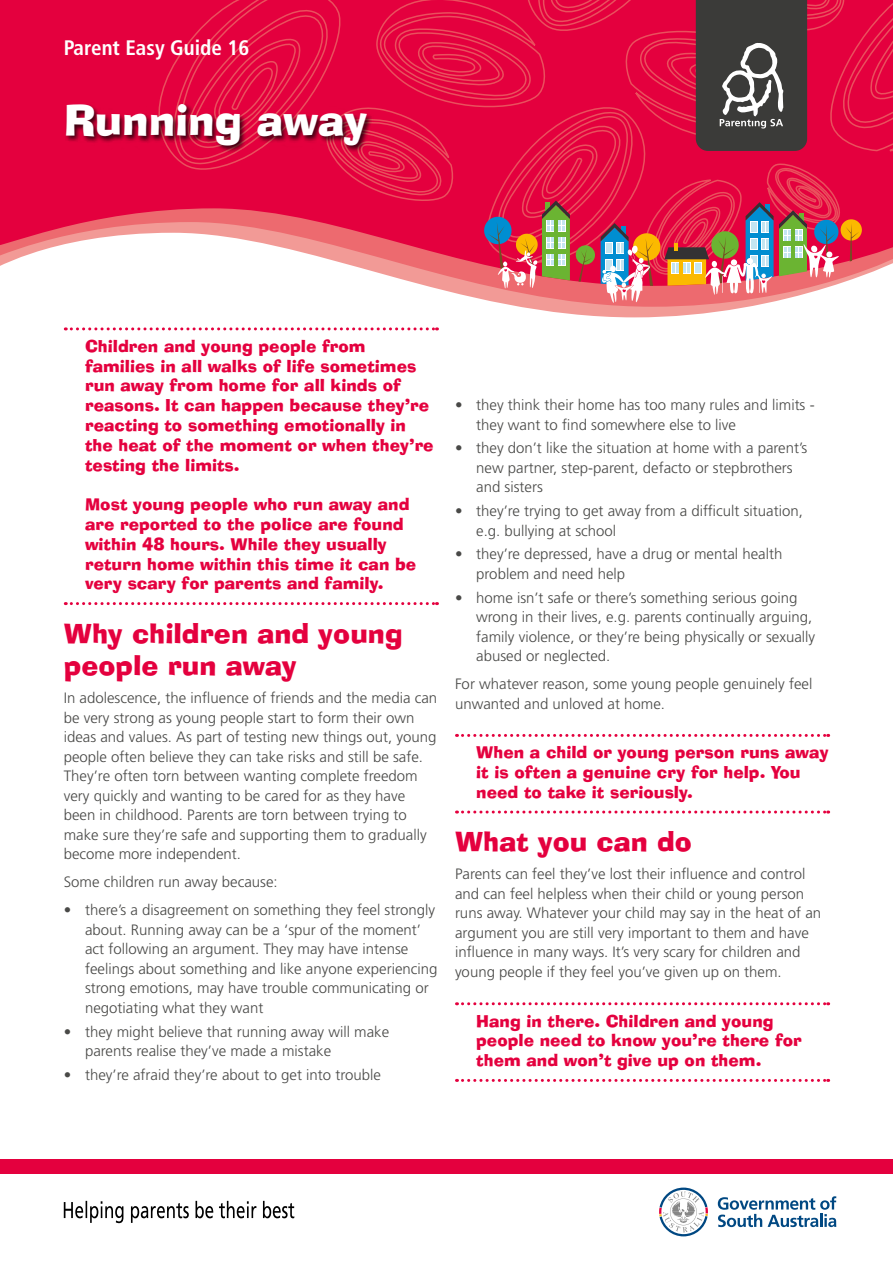
<style>
.page{position:relative;width:893px;height:1263px;background:#fff}
.page>*{position:absolute;margin:0;border:0;box-sizing:border-box;transform-origin:0 0}
.t1{font:42px "Ad Lib BT";color:#fff}
.t2{font:27px/32.4px "Ad Lib BT";color:#e4003e}
.t3{font:700 condensed 21px "Frutiger LT Std";color:#fff}
.t4{font:16.5px/19.8px "Ad Lib BT";color:#e4003e}
.t5{font:300 15px/19.5px "Frutiger LT Std";color:#494947}
</style>
<div class="page">
<svg style="left:522px;top:307px;width:224px;height:10px;fill:#f29a96"></svg>
<svg style="left:501px;top:303px;width:265px;height:4px"></svg>
<svg style="left:0;top:0;width:133px;height:266px;background:#e71f53"></svg>
<svg style="left:133px;top:0;width:760px;height:303px;background:#d6375b"></svg>
<svg style="left:64px;top:1201px;width:230px;height:22px"></svg>
<svg style="left:718px;top:1196px;width:118px;height:31px"></svg>
<svg style="left:659px;top:1187px;width:49px;height:49px"></svg>
<div style="left:0;top:1159px;width:893px;height:15px;background:#e4003e"></div>
<svg style="left:65px;top:327px;width:372px;height:3px"></svg>
<svg style="left:65px;top:602px;width:372px;height:3px"></svg>
<svg style="left:456px;top:734px;width:373px;height:3px"></svg>
<svg style="left:456px;top:810px;width:373px;height:3px"></svg>
<svg style="left:456px;top:1002px;width:373px;height:3px"></svg>
<svg style="left:456px;top:1079px;width:373px;height:3px"></svg>
<div style="left:65px;top:102px;width:309px;height:50px;background:#000;opacity:.75"></div>
<h3 class="t3" style="left:64px;top:36px;width:187px">Parent Easy Guide 16</h3>
<h1 class="t1" style="left:64px;top:93px;width:305px">Running away</h1>
<p class="t4" style="left:85px;top:336px;width:350px">Children and young people from families in all walks of life sometimes run away from home for all kinds of reasons. It can happen because they’re reacting to something emotionally in the heat of the moment or when they’re testing the limits.</p>
<p class="t4" style="left:85px;top:494px;width:333px">Most young people who run away and are reported to the police are found within 48 hours. While they usually return home within this time it can be very scary for parents and family.</p>
<h2 class="t2" style="left:64px;top:617px;width:341px">Why children and young people run away</h2>
<p class="t5" style="left:64px;top:689px;width:375px">In adolescence, the influence of friends and the media can be very strong as young people start to form their own ideas and values. As part of testing new things out, young people often believe they can take risks and still be safe.<br>They’re often torn between wanting complete freedom very quickly and wanting to be cared for as they have been in childhood. Parents are torn between trying to make sure they’re safe and supporting them to gradually become more independent.</p>
<p class="t5" style="left:64px;top:873px;width:215px">Some children run away because:</p>
<p class="t5" style="left:85px;top:901px;width:354px;text-indent:-21px">• there’s a disagreement on something they feel strongly about. Running away can be a ‘spur of the moment’ act following an argument. They may have intense feelings about something and like anyone experiencing strong emotions, may have trouble communicating or negotiating what they want</p>
<p class="t5" style="left:85px;top:1022px;width:306px;text-indent:-21px">• they might believe that running away will make parents realise they’ve made a mistake</p>
<p class="t5" style="left:64px;top:1065px;width:319px">• they’re afraid they’re about to get into trouble</p>
<p class="t5" style="left:476px;top:395px;width:340px;text-indent:-21px">• they think their home has too many rules and limits - they want to find somewhere else to live</p>
<p class="t5" style="left:476px;top:439px;width:333px;text-indent:-21px">• they don’t like the situation at home with a parent’s new partner, step-parent, defacto or stepbrothers and sisters</p>
<p class="t5" style="left:476px;top:501px;width:328px;text-indent:-21px">• they’re trying to get away from a difficult situation, e.g. bullying at school</p>
<p class="t5" style="left:476px;top:545px;width:308px;text-indent:-21px">• they’re depressed, have a drug or mental health problem and need help</p>
<p class="t5" style="left:476px;top:588px;width:340px;text-indent:-21px">• home isn’t safe or there’s something serious going wrong in their lives, e.g. parents continually arguing, family violence, or they’re being physically or sexually abused or neglected.</p>
<p class="t5" style="left:455px;top:674px;width:359px">For whatever reason, some young people genuinely feel unwanted and unloved at home.</p>
<p class="t4" style="left:476px;top:742px;width:354px">When a child or young person runs away it is often a genuine cry for help. You need to take it seriously.</p>
<h2 class="t2" style="left:455px;top:825px;width:239px">What you can do</h2>
<p class="t5" style="left:455px;top:865px;width:368px">Parents can feel they’ve lost their influence and control and can feel helpless when their child or young person runs away. Whatever your child may say in the heat of an argument you are still very important to them and have influence in many ways. It’s very scary for children and young people if they feel you’ve given up on them.</p>
<p class="t4" style="left:476px;top:1011px;width:327px">Hang in there. Children and young people need to know you’re there for them and won’t give up on them.</p>
</div>
